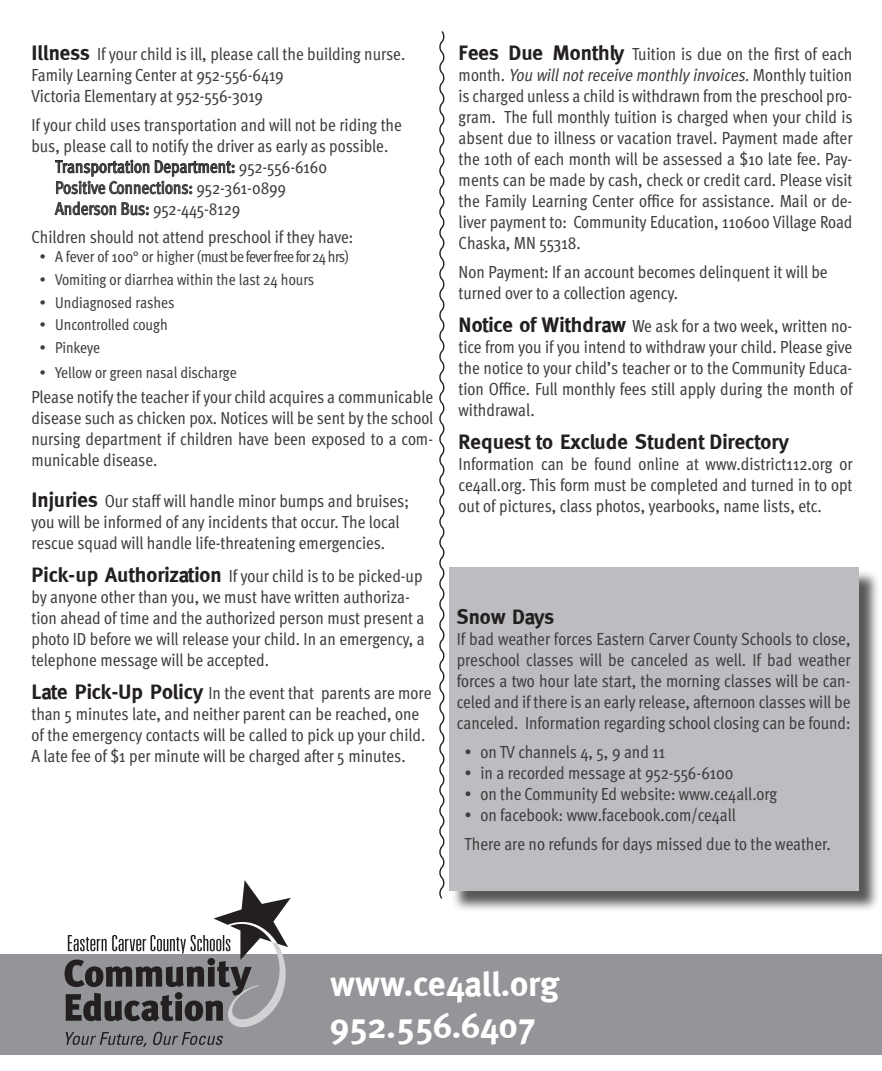
<style>
.page{position:relative;width:882px;height:1071px;background:#fff}
.page>*{position:absolute;margin:0;border:0;box-sizing:border-box;transform-origin:0 0}
.t1{font:700 35px "Meta";color:#fff}
.t2{font:700 21px "Meta";color:#231f20}
.Paragraph_Style_1{font:condensed 17.5px/21px "Meta OT";color:#3e3e3f}
.t3{font:condensed 15.75px "Meta OT";letter-spacing:-.005em;color:#3e3e3f}
.t4{font:condensed 15.75px "Meta OT";letter-spacing:-.04em;color:#3e3e3f}
.s1{font-family:"Meta";font-weight:700;font-stretch:normal;font-size:21px;color:#231f20}
.s2{font-style:italic}
</style>
<div class="page">
<div style="left:0;top:954px;width:882px;height:101px;background:#939598"></div>
<svg style="left:54px;top:160px;width:181px;height:56px"></svg>
<div style="left:452px;top:570px;width:429px;height:343px;background:#231f20;opacity:.75"></div>
<div style="left:449px;top:567px;width:409px;height:324px;background:#bcbdc0"></div>
<svg style="left:439px;top:31px;width:6px;height:868px"></svg>
<svg style="left:65px;top:880px;width:226px;height:167px"></svg>
<p class="Paragraph_Style_1" style="left:32px;top:42px;width:375px"><span class="s1">Illness</span> If your child is ill, please call the building nurse.<br>Family Learning Center at 952-556-6419<br>Victoria Elementary at 952-556-3019</p>
<p class="Paragraph_Style_1" style="left:32px;top:113px;width:372px">If your child uses transportation and will not be riding the bus, please call to notify the driver as early as possible.</p>
<p class="Paragraph_Style_1" style="left:55px;top:155px;width:273px">Transportation Department: 952-556-6160</p>
<p class="Paragraph_Style_1" style="left:55px;top:176px;width:232px">Positive Connections: 952-361-0899</p>
<p class="Paragraph_Style_1" style="left:55px;top:197px;width:187px">Anderson Bus: 952-445-8129</p>
<p class="Paragraph_Style_1" style="left:32px;top:226px;width:323px">Children should not attend preschool if they have:</p>
<p class="t4" style="left:39px;top:247px;width:311px">• A fever of 100° or higher (must be fever free for 24 hrs)</p>
<p class="t3" style="left:39px;top:270px;width:276px">• Vomiting or diarrhea within the last 24 hours</p>
<p class="t3" style="left:39px;top:292px;width:137px">• Undiagnosed rashes</p>
<p class="t3" style="left:39px;top:315px;width:130px">• Uncontrolled cough</p>
<p class="t3" style="left:39px;top:338px;width:62px">• Pinkeye</p>
<p class="t3" style="left:39px;top:362px;width:199px">• Yellow or green nasal discharge</p>
<p class="Paragraph_Style_1" style="left:32px;top:385px;width:403px;text-align:justify">Please notify the teacher if your child acquires a communicable disease such as chicken pox. Notices will be sent by the school nursing department if children have been exposed to a com&shy;municable disease.</p>
<p class="Paragraph_Style_1" style="left:32px;top:489px;width:379px"><span class="s1">Injuries</span> Our staff will handle minor bumps and bruises; you will be informed of any incidents that occur. The local rescue squad will handle life-threatening emergencies.</p>
<p class="Paragraph_Style_1" style="left:32px;top:564px;width:395px"><span class="s1">Pick-up Authorization</span> If your child is to be picked-up by anyone other than you, we must have written authoriza&shy;tion ahead of time and the authorized person must present a photo ID before we will release your child. In an emergency, a telephone message will be accepted.</p>
<p class="Paragraph_Style_1" style="left:32px;top:681px;width:401px"><span class="s1">Late Pick-Up Policy</span> In the event that parents are more than 5 minutes late, and neither parent can be reached, one of the emergency contacts will be called to pick up your child.<br>A late fee of $1 per minute will be charged after 5 minutes.</p>
<p class="Paragraph_Style_1" style="left:459px;top:42px;width:395px;text-align:justify"><span class="s1">Fees Due Monthly</span> Tuition is due on the first of each m o n t h . <span class="s2">You willnotreceive monthly invoices.</span>M o n t h ly t u i t i o n is charged unless a child is withdrawn from the preschool pro&shy;gram. The full monthly tuition is charged when your child is absent due to illness or vacation travel. Payment made after the 10th of each month will be assessed a $10 late fee. Pay&shy;ments can be made by cash, check or credit card. Please visit the Family Learning Center office for assistance. Mail or de&shy;liver payment to: Community Education, 110600 Village Road Chaska, MN 55318.</p>
<p class="Paragraph_Style_1" style="left:459px;top:260px;width:371px">Non Payment: If an account becomes delinquent it will be turned over to a collection agency.</p>
<p class="Paragraph_Style_1" style="left:459px;top:314px;width:395px;text-align:justify"><span class="s1">Notice of Withdraw</span> We ask for a two week, written no&shy;tice from you if you intend to withdraw your child. Please give the notice to your child’s teacher or to the Community Educa&shy;tion Office. Full monthly fees still apply during the month of withdrawal.</p>
<p class="t2" style="left:459px;top:429px;width:332px">Request to Exclude Student Directory</p>
<p class="Paragraph_Style_1" style="left:459px;top:452px;width:395px;text-align:justify">Information can be found online at www.district112.org or ce4all.org. This form must be completed and turned in to opt out of pictures, class photos, yearbooks, name lists, etc.</p>
<p class="t2" style="left:457px;top:604px;width:99px">Snow Days</p>
<p class="Paragraph_Style_1" style="left:457px;top:628px;width:395px;text-align:justify">If bad weather forces Eastern Carver County Schools to close, preschool classes will be canceled as well. If bad weather forces a two hour late start, the morning classes will be can&shy;celed and if there is an early release, afternoon classes will be canceled. Information regarding school closing can be found:</p>
<p class="Paragraph_Style_1" style="left:465px;top:740px;width:202px">• on TV channels 4, 5, 9 and 11</p>
<p class="Paragraph_Style_1" style="left:465px;top:761px;width:270px">• in a recorded message at 952-556-6100</p>
<p class="Paragraph_Style_1" style="left:465px;top:782px;width:314px">• on the Community Ed website: www.ce4all.org</p>
<p class="Paragraph_Style_1" style="left:465px;top:803px;width:273px">• on facebook: www.facebook.com/ce4all</p>
<p class="Paragraph_Style_1" style="left:465px;top:832px;width:368px">There are no refunds for days missed due to the weather.</p>
<p class="t1" style="left:330px;top:964px;width:231px">www.ce4all.org</p>
<p class="t1" style="left:330px;top:1006px;width:208px">952.556.6407</p>
</div>
